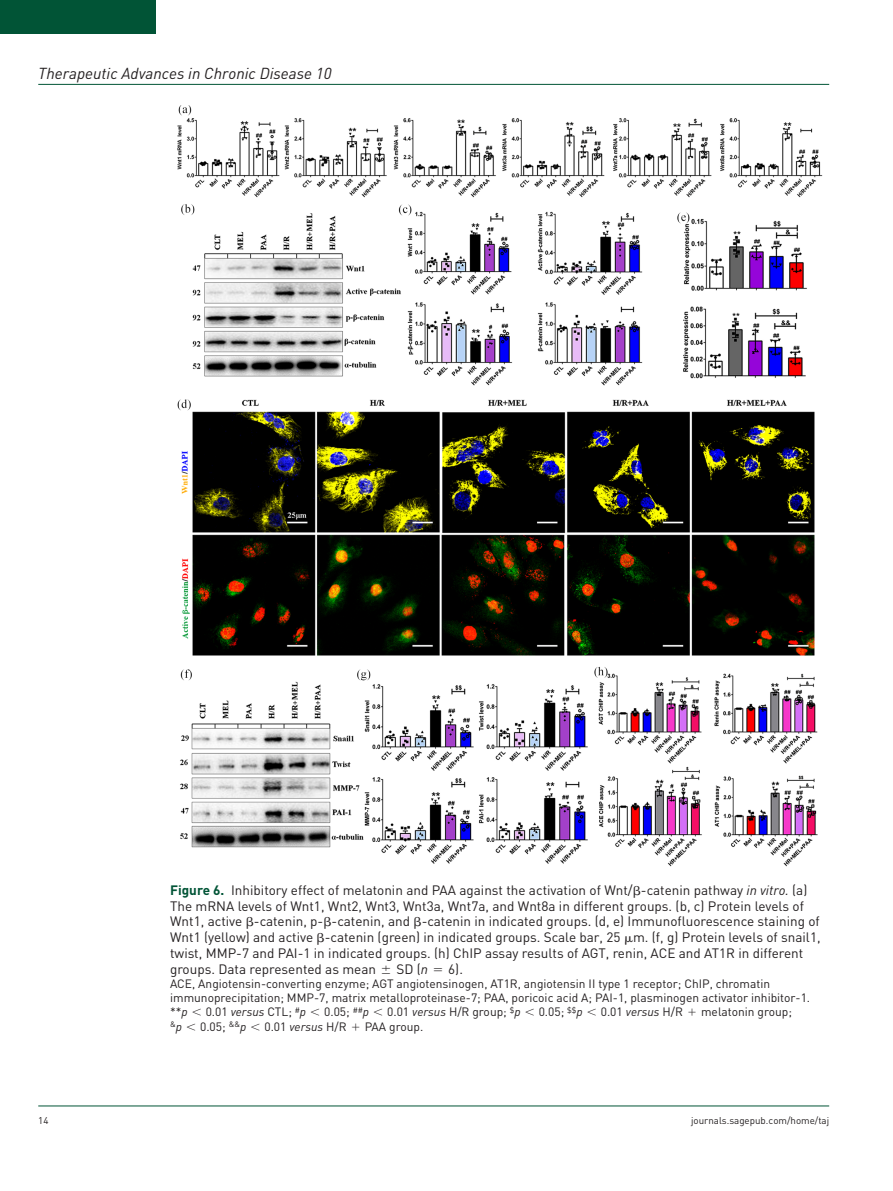
<style>
.page{position:relative;width:893px;height:1191px;background:#fff}
.page>*{position:absolute;margin:0;border:0;box-sizing:border-box;transform-origin:0 0}
.t1{font:italic 15.75px "DIN";color:#231f20}
.t2{font:13.5px/15.8px "DIN";color:#231f20}
.t3{font:12px/14.2px "DIN";color:#231f20}
.t4{font:9.75px "DIN";color:#231f20}
.t5{font:7.8px "DIN";color:#231f20}
.s1{font-weight:700;color:#015436}
.s2{font-style:italic}
.s3{font-style:italic;font-size:12px}
</style>
<div class="page">
<hr style="left:38px;top:84px;width:791px;height:1px;background:#015436">
<hr style="left:38px;top:1105px;width:791px;height:1px;background:#015436">
<div style="left:0;top:0;width:155px;height:34px;background:#015436"></div>
<img style="left:177px;top:106px;width:646px;height:761px">
<p class="t1" style="left:38px;top:63px;width:295px">Therapeutic Advances in Chronic Disease 10</p>
<p class="t2" style="left:170px;top:881px;width:652px"><span class="s1">Figure 6.</span> Inhibitory effect of melatonin and PAA against the activation of Wnt/ -catenin pathway <span class="s2">in vitro.</span> (a)<br>The mRNA levels of Wnt1, Wnt2, Wnt3, Wnt3a, Wnt7a, and Wnt8a in different groups. (b, c) Protein levels of Wnt1, active -catenin, p- -catenin, and -catenin in indicated groups. (d, e) Immunofluorescence staining of Wnt1 (yellow) and active -catenin (green) in indicated groups. Scale bar, 25 m. (f, g) Protein levels of snail1, twist, MMP-7 and PAI-1 in indicated groups. (h) ChIP assay results of AGT, renin, ACE and AT1R in different groups. Data represented as mean</p>
<p class="t2" style="left:396px;top:960px;width:33px">SD (<span class="s2">n</span></p>
<p class="t2" style="left:448px;top:960px;width:16px">6).</p>
<p class="t3" style="left:170px;top:976px;width:642px">ACE, Angiotensin-converting enzyme; AGT angiotensinogen, AT1R, angiotensin II type 1 receptor; ChIP, chromatin immunoprecipitation; MMP-7, matrix metalloproteinase-7; PAA, poricoic acid A; PAI-1, plasminogen activator inhibitor-1. **<span class="s2">p</span></p>
<p class="t3" style="left:206px;top:1004px;width:102px">0.01 <span class="s2">versus</span> CTL; <sup>#</sup><span class="s2">p</span></p>
<p class="t3" style="left:324px;top:1004px;width:47px">0.05; <sup>##</sup><span class="s2">p</span></p>
<p class="t3" style="left:387px;top:1004px;width:135px">0.01 <span class="s2">versus</span> H/R group; <sup>$</sup><span class="s2">p</span></p>
<p class="t3" style="left:539px;top:1004px;width:46px">0.05; <sup>$$</sup><span class="s2">p</span></p>
<p class="t3" style="left:601px;top:1004px;width:84px">0.01 <span class="s2">versus</span> H/R</p>
<p class="t3" style="left:701px;top:1004px;width:92px">melatonin group;</p>
<p class="t5" style="left:170px;top:1019px;width:13px">&amp;<span class="s3">p</span></p>
<p class="t3" style="left:200px;top:1019px;width:48px">0.05; <sup>&amp;&amp;</sup><span class="s2">p</span></p>
<p class="t3" style="left:264px;top:1019px;width:84px">0.01 <span class="s2">versus</span> H/R</p>
<p class="t3" style="left:365px;top:1019px;width:60px">PAA group.</p>
<p class="t4" style="left:38px;top:1114px;width:12px">14</p>
<p class="t4" style="left:691px;top:1114px;width:140px">journals.sagepub.com/home/taj</p>
</div>
